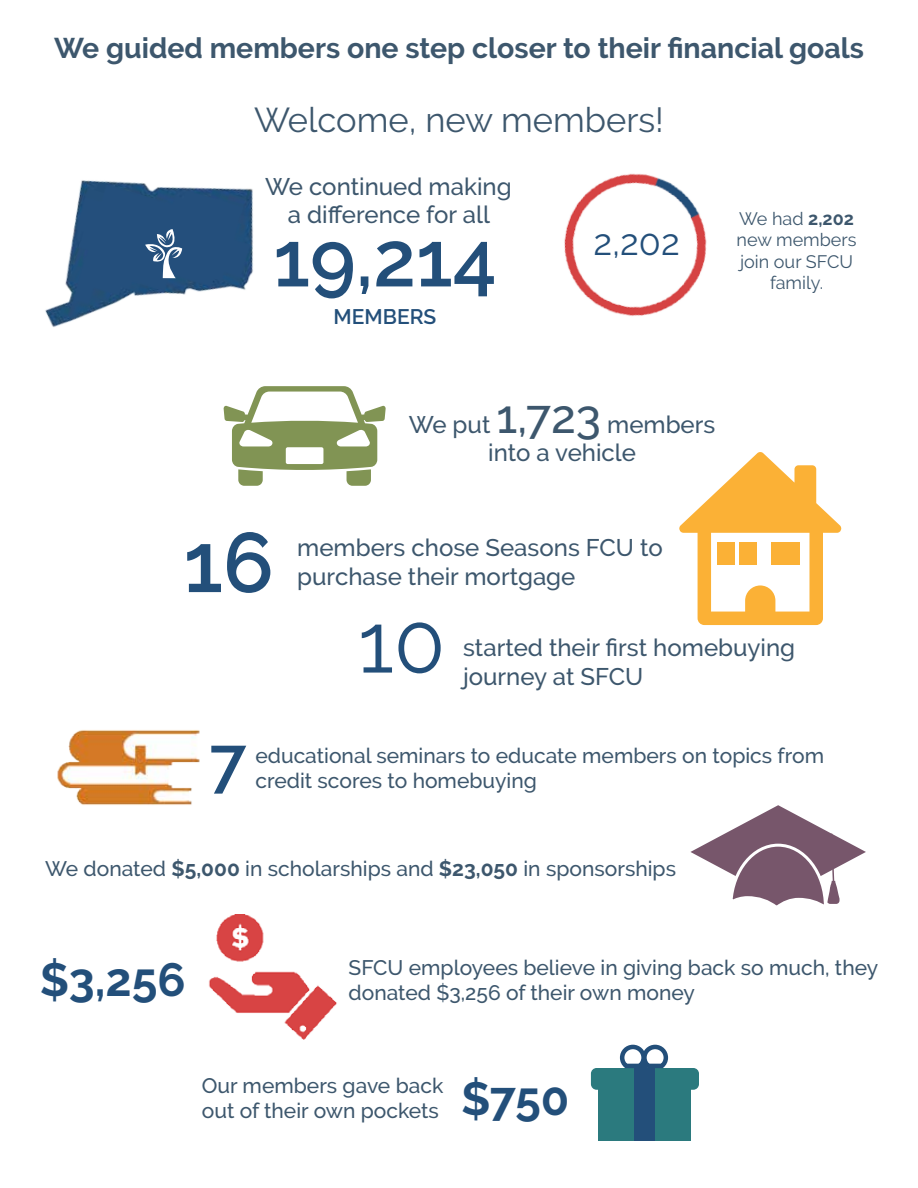
<style>
.page{position:relative;width:918px;height:1188px;background:#fff}
.page>*{position:absolute;margin:0;border:0;box-sizing:border-box;transform-origin:0 0}
.t1{font:600 84px "Raleway";color:#234f7a}
.t2{font:84px "Raleway";color:#234f7a}
.t3{font:600 78px "Raleway";color:#234f7a}
.t4{font:600 67.5px "Raleway";color:#234f7a}
.t5{font:700 46.5px "Raleway";color:#234f7a}
.t6{font:36px "Raleway";color:#234f7a}
.t7{font:34.5px "Raleway";color:#3d576d}
.t8{font:700 28.5px "Raleway";color:#3d576d}
.t9{font:500 24px/28.8px "Raleway";color:#3d576d;text-align:center}
.t10{font:500 21px/25.2px "Raleway";color:#3d576d}
.t11{font:600 21px "Raleway";color:#234f7a}
.t12{font:18px/21.6px "Raleway";color:#3d576d;text-align:center}
.s1{font-weight:700}
.s2{font-size:46.5px}
</style>
<div class="page">
<img style="left:564px;top:173px;width:143px;height:143px">
<img style="left:45px;top:180px;width:208px;height:147px">
<svg style="left:145px;top:229px;width:37px;height:49px"></svg>
<svg style="left:223px;top:386px;width:163px;height:100px"></svg>
<svg style="left:679px;top:452px;width:163px;height:173px"></svg>
<div style="left:717px;top:542px;width:18px;height:23px;background:#fbb136"></div>
<div style="left:739px;top:542px;width:18px;height:23px;background:#fbb136"></div>
<div style="left:771px;top:542px;width:28px;height:23px;background:#fbb136"></div>
<img style="left:57px;top:730px;width:143px;height:75px">
<img style="left:209px;top:915px;width:128px;height:124px">
<svg style="left:690px;top:805px;width:176px;height:101px"></svg>
<div style="left:591px;top:1068px;width:108px;height:22px;background:#2b7a7e;border-radius:6px"></div>
<div style="left:598px;top:1070px;width:93px;height:71px;background:#2b7a7e"></div>
<div style="left:635px;top:1068px;width:20px;height:73px;background:#234f7a"></div>
<svg style="left:619px;top:1044px;width:50px;height:28px"></svg>
<div style="left:640px;top:1062px;width:8px;height:8px;background:#234f7a;border-radius:50%"></div>
<h3 class="t8" style="left:54px;top:32px;width:811px">We guided members one step closer to their financial goals</h3>
<h3 class="t7" style="left:254px;top:99px;width:411px">Welcome, new members!</h3>
<p class="t9" style="left:265px;top:172px;width:248px">We continued making a difference for all</p>
<h2 class="t3" style="left:273px;top:214px;width:225px">19,214</h2>
<p class="t11" style="left:334px;top:304px;width:104px">MEMBERS</p>
<h3 class="t6" style="left:593px;top:221px;width:88px">2,202</h3>
<p class="t12" style="left:737px;top:207px;width:121px">We had <span class="s1">2,202 </span>new members join our SFCU family.</p>
<h1 class="t1" style="left:183px;top:514px;width:92px">16</h1>
<p class="t9" style="left:409px;top:410px;width:308px">We put <span class="s2">1,723</span> members into a vehicle</p>
<p class="t9" style="left:297px;top:533px;width:367px;text-align:left">members chose Seasons FCU to purchase their mortgage</p>
<h1 class="t2" style="left:358px;top:594px;width:89px">10</h1>
<p class="t9" style="left:463px;top:633px;width:334px;text-align:left">started their first homebuying journey at SFCU</p>
<h3 class="t4" style="left:209px;top:722px;width:38px">7</h3>
<p class="t10" style="left:255px;top:743px;width:570px">educational seminars to educate members on topics from credit scores to homebuying</p>
<p class="t10" style="left:45px;top:856px;width:632px">We donated <span class="s1">$5,000</span> in scholarships and <span class="s1">$23,050</span> in sponsorships</p>
<h3 class="t5" style="left:40px;top:953px;width:147px">$3,256</h3>
<p class="t10" style="left:349px;top:955px;width:531px">SFCU employees believe in giving back so much, they donated $3,256 of their own money</p>
<p class="t10" style="left:202px;top:1073px;width:369px">Our members gave back<br>out of their own pockets <sup>$750</sup></p>
</div>
